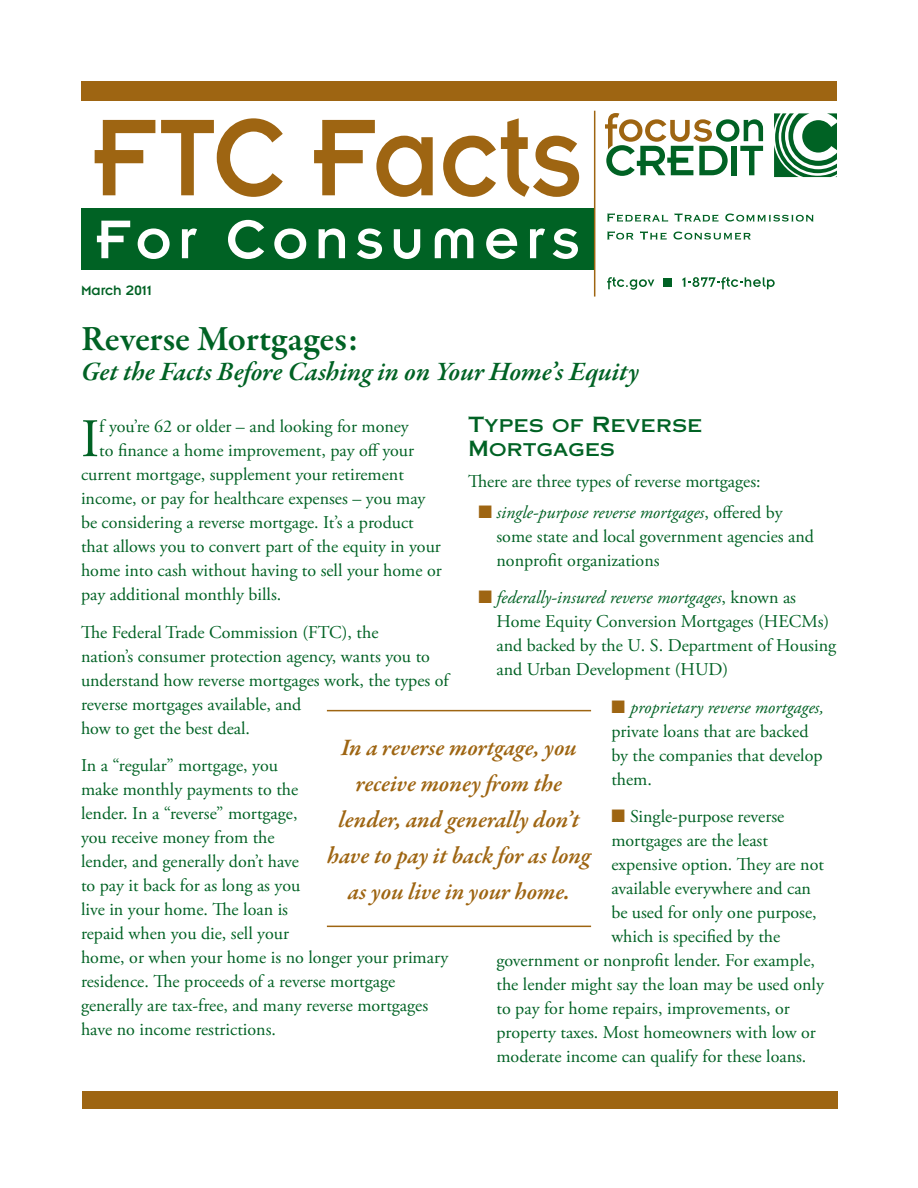
<style>
.page{position:relative;width:918px;height:1188px;background:#fff}
.page>*{position:absolute;margin:0;border:0;box-sizing:border-box;transform-origin:0 0}
.Body1_DropCap{font:54.15px "Adobe Garamond Pro";color:#006224}
.Title1{font:600 36px "Garamond Premr Pro";color:#006224}
.Title2{font:italic 600 27px "Garamond Premr Pro";letter-spacing:-.005em;color:#006224}
.Pull_Quote{font:italic 600 24px/36px "Garamond Premr Pro";color:#9e6512;text-align:center}
.Body1{font:21px/24px "Copperplate Gothic Std 31 AB";color:#006224}
.Bullet_1{font:18px/24px "Adobe Garamond Pro";color:#006224}
.Body1-2{font:18px/24px "Adobe Garamond Pro";color:#006224}
.Body1_DropCap-2{font:18px "Adobe Garamond Pro";color:#006224}
.Date{font:15px "Insignia LT Std";color:#006224}
.s1{color:#9e6512}
.s2{font-style:italic}
</style>
<div class="page">
<hr style="left:327px;top:710px;width:264px;height:1px;background:#9e6512">
<hr style="left:327px;top:926px;width:264px;height:1px;background:#9e6512">
<div style="left:774px;top:115px;width:63px;height:64px;background:linear-gradient(to right,#f2f6f3,#f5f9f6)"></div>
<svg style="left:774px;top:113px;width:63px;height:64px"></svg>
<svg style="left:605px;top:113px;width:158px;height:63px"></svg>
<svg style="left:95px;top:120px;width:60px;height:75px"></svg>
<svg style="left:161px;top:118px;width:122px;height:79px"></svg>
<svg style="left:314px;top:120px;width:119px;height:77px"></svg>
<svg style="left:443px;top:118px;width:136px;height:79px"></svg>
<div style="left:81px;top:81px;width:756px;height:19px;background:#9e6512"></div>
<div style="left:81px;top:208px;width:513px;height:61px;background:#006224"></div>
<svg style="left:97px;top:221px;width:33px;height:37px"></svg>
<svg style="left:138px;top:228px;width:32px;height:31px"></svg>
<svg style="left:182px;top:228px;width:15px;height:30px"></svg>
<svg style="left:228px;top:220px;width:36px;height:39px"></svg>
<svg style="left:274px;top:228px;width:32px;height:31px"></svg>
<svg style="left:319px;top:228px;width:26px;height:30px"></svg>
<svg style="left:357px;top:228px;width:25px;height:31px"></svg>
<svg style="left:394px;top:229px;width:26px;height:30px"></svg>
<svg style="left:435px;top:228px;width:38px;height:30px"></svg>
<svg style="left:486px;top:228px;width:31px;height:31px"></svg>
<svg style="left:530px;top:228px;width:15px;height:30px"></svg>
<svg style="left:553px;top:228px;width:25px;height:31px"></svg>
<hr style="left:594px;top:111px;width:1px;height:186px;background:#9e6512">
<svg style="left:607px;top:213px;width:61px;height:9px"></svg>
<svg style="left:675px;top:213px;width:43px;height:9px"></svg>
<svg style="left:725px;top:214px;width:88px;height:8px"></svg>
<svg style="left:607px;top:231px;width:27px;height:9px"></svg>
<svg style="left:640px;top:231px;width:27px;height:9px"></svg>
<svg style="left:674px;top:232px;width:77px;height:8px"></svg>
<svg style="left:607px;top:277px;width:47px;height:13px"></svg>
<svg style="left:682px;top:277px;width:93px;height:12px"></svg>
<div style="left:663px;top:278px;width:9px;height:8px;background:#006224"></div>
<div style="left:82px;top:1091px;width:756px;height:17px;background:#9e6512"></div>
<p class="Date" style="left:81px;top:283px;width:72px">March 2011</p>
<p class="Title1" style="left:81px;top:317px;width:279px">Reverse Mortgages:</p>
<p class="Title2" style="left:81px;top:355px;width:560px">Get the Facts Before Cashing in on Your Home’s Equity</p>
<p class="Body1_DropCap" style="left:81px;top:406px;width:20px">I</p>
<p class="Body1_DropCap-2" style="left:99px;top:416px;width:311px">f you’re 62 or older – and looking for money</p>
<p class="Body1" style="left:468px;top:413px;width:236px">Types of Reverse<br>Mortgages</p>
<p class="Body1-2" style="left:468px;top:470px;width:294px">There are three types of reverse mortgages:</p>
<p class="Bullet_1" style="left:496px;top:500px;width:319px;text-indent:-18px"><span class="s1">■</span> <span class="s2">single-purpose reverse mortgages</span>, offered by some state and local government agencies and nonprofit organizations</p>
<p class="Bullet_1" style="left:496px;top:586px;width:341px;text-indent:-18px"><span class="s1">■</span> <span class="s2">federally-insured reverse mortgages</span>, known as Home Equity Conversion Mortgages (HECMs) and backed by the U. S. Department of Housing and Urban Development (HUD)</p>
<p class="Bullet_1" style="left:611px;top:695px;width:214px"><span class="s1">■</span> <span class="s2">proprietary reverse mortgages, </span>private loans that are backed by the companies that develop them.</p>
<p class="Bullet_1" style="left:611px;top:805px;width:174px"><span class="s1">■</span> Single-purpose reverse</p>
<p class="Bullet_1" style="left:611px;top:829px;width:158px">mortgages are the least</p>
<p class="Bullet_1" style="left:611px;top:853px;width:214px">expensive option. They are not</p>
<p class="Bullet_1" style="left:611px;top:877px;width:201px">available everywhere and can</p>
<p class="Bullet_1" style="left:611px;top:901px;width:207px">be used for only one purpose,</p>
<p class="Bullet_1" style="left:611px;top:925px;width:170px">which is specified by the</p>
<p class="Bullet_1" style="left:496px;top:949px;width:320px">government or nonprofit lender. For example,</p>
<p class="Bullet_1" style="left:496px;top:973px;width:329px">the lender might say the loan may be used only</p>
<p class="Bullet_1" style="left:496px;top:997px;width:295px">to pay for home repairs, improvements, or</p>
<p class="Bullet_1" style="left:496px;top:1021px;width:321px">property taxes. Most homeowners with low or</p>
<p class="Bullet_1" style="left:496px;top:1045px;width:311px">moderate income can qualify for these loans.</p>
<p class="Body1_DropCap-2" style="left:99px;top:440px;width:316px">to finance a home improvement, pay off your</p>
<p class="Body1_DropCap-2" style="left:81px;top:464px;width:324px">current mortgage, supplement your retirement</p>
<p class="Body1_DropCap-2" style="left:81px;top:488px;width:346px">income, or pay for healthcare expenses – you may</p>
<p class="Body1_DropCap-2" style="left:81px;top:512px;width:334px">be considering a reverse mortgage. It’s a product</p>
<p class="Body1_DropCap-2" style="left:81px;top:536px;width:361px">that allows you to convert part of the equity in your</p>
<p class="Body1_DropCap-2" style="left:81px;top:560px;width:362px">home into cash without having to sell your home or</p>
<p class="Body1_DropCap-2" style="left:81px;top:584px;width:202px">pay additional monthly bills.</p>
<p class="Body1-2" style="left:81px;top:621px;width:369px">The Federal Trade Commission (FTC), the<br>nation’s consumer protection agency, wants you to understand how reverse mortgages work, the types of reverse mortgages available, and<br>how to get the best deal.</p>
<p class="Body1-2" style="left:81px;top:754px;width:369px">In a “regular” mortgage, you<br>make monthly payments to the<br>lender. In a “reverse” mortgage,<br>you receive money from the<br>lender, and generally don’t have<br>to pay it back for as long as you<br>live in your home. The loan is<br>repaid when you die, sell your<br>home, or when your home is no longer your primary residence. The proceeds of a reverse mortgage generally are tax-free, and many reverse mortgages have no income restrictions.</p>
<p class="Pull_Quote" style="left:327px;top:730px;width:265px">In a reverse mortgage, you receive money from the lender, and generally don’t have to pay it back for as long as you live in your home.</p>
</div>
